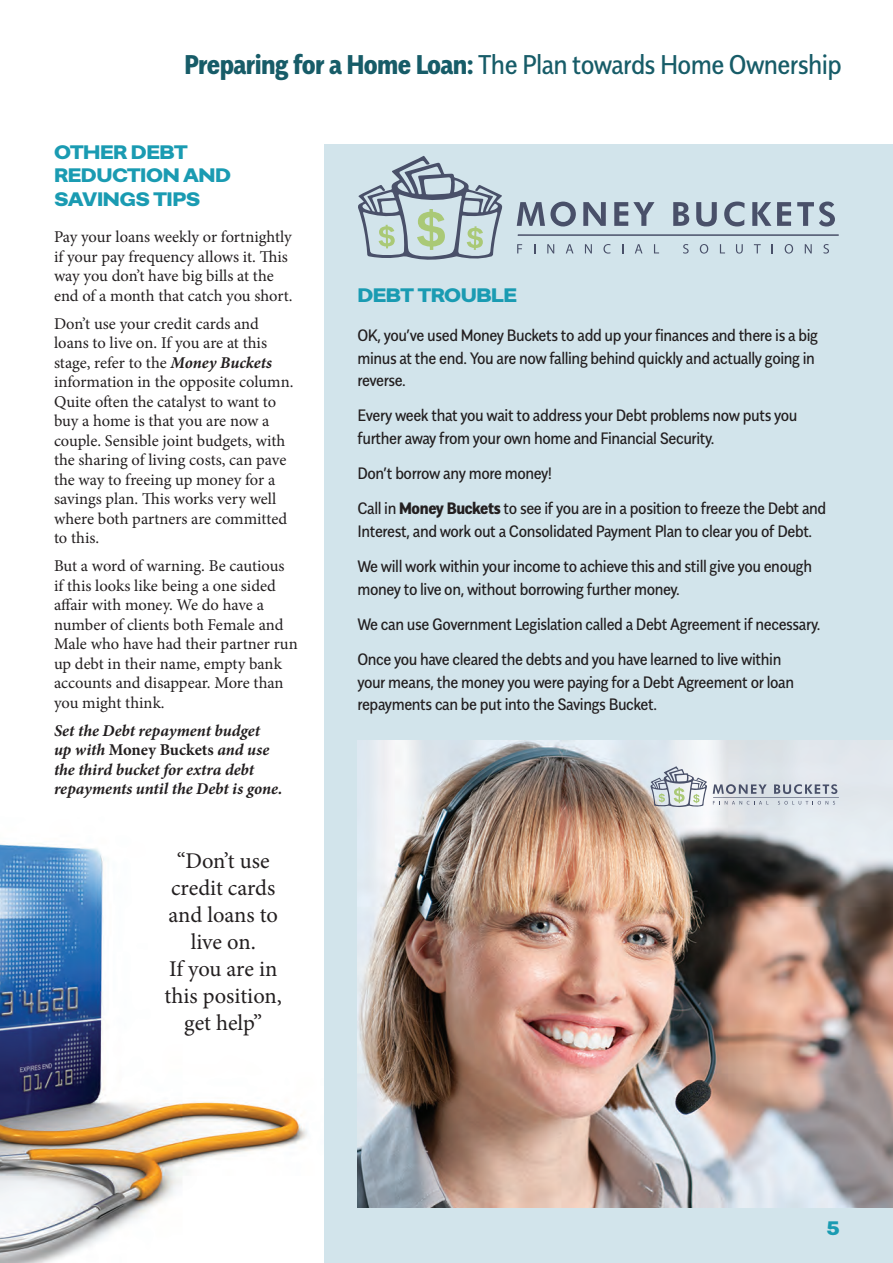
<style>
.page{position:relative;width:893px;height:1263px;background:#fff}
.page>*{position:absolute;margin:0;border:0;box-sizing:border-box;transform-origin:0 0}
.Body{font:27px "Alergia Condensed";letter-spacing:-.025em;color:#175c68}
.Body-2{font:22.5px/27px "Minion Pro";letter-spacing:-.005em;color:#231f20;text-align:center}
.Case_Study_Head{font:900 19.5px/23.4px "Alergia Wide";letter-spacing:-.025em;color:#1a9bb2}
.Case_Study_Body{font:16.5px/22.5px "Alergia Condensed";letter-spacing:-.025em;color:#231f20}
.Body-3{font:16.5px/19.5px "Minion Pro";letter-spacing:-.005em;color:#231f20}
.Body-4{font:italic 700 16.5px/19.5px "Minion Pro";letter-spacing:-.005em;color:#231f20}
.s1{font-weight:700}
.s2{font-weight:700;font-style:italic}
.s3{font-style:normal}
</style>
<div class="page">
<img style="left:0;top:843px;width:308px;height:420px">
<div style="left:324px;top:145px;width:569px;height:1118px;background:#d2e4eb"></div>
<img style="left:357px;top:741px;width:536px;height:466px">
<svg style="left:358px;top:156px;width:144px;height:104px"></svg>
<svg style="left:517px;top:202px;width:59px;height:24px"></svg>
<svg style="left:583px;top:202px;width:23px;height:24px"></svg>
<svg style="left:614px;top:202px;width:40px;height:24px"></svg>
<svg style="left:673px;top:202px;width:16px;height:24px"></svg>
<svg style="left:696px;top:202px;width:21px;height:24px"></svg>
<svg style="left:724px;top:202px;width:21px;height:24px"></svg>
<svg style="left:752px;top:202px;width:19px;height:24px"></svg>
<svg style="left:777px;top:202px;width:14px;height:24px"></svg>
<svg style="left:797px;top:202px;width:38px;height:24px"></svg>
<svg style="left:517px;top:244px;width:5px;height:9px"></svg>
<svg style="left:547px;top:244px;width:7px;height:9px"></svg>
<svg style="left:566px;top:244px;width:7px;height:9px"></svg>
<svg style="left:585px;top:244px;width:7px;height:9px"></svg>
<svg style="left:603px;top:244px;width:7px;height:10px"></svg>
<svg style="left:635px;top:244px;width:7px;height:9px"></svg>
<svg style="left:654px;top:244px;width:5px;height:9px"></svg>
<svg style="left:683px;top:244px;width:6px;height:10px"></svg>
<svg style="left:700px;top:244px;width:8px;height:10px"></svg>
<svg style="left:720px;top:244px;width:5px;height:9px"></svg>
<svg style="left:736px;top:244px;width:7px;height:10px"></svg>
<svg style="left:754px;top:244px;width:7px;height:9px"></svg>
<svg style="left:785px;top:244px;width:8px;height:10px"></svg>
<svg style="left:805px;top:244px;width:7px;height:9px"></svg>
<svg style="left:823px;top:244px;width:6px;height:10px"></svg>
<svg style="left:517px;top:234px;width:322px;height:2px"></svg>
<svg style="left:650px;top:766px;width:57px;height:41px"></svg>
<svg style="left:713px;top:784px;width:126px;height:21px"></svg>
<p class="Body" style="left:184px;top:44px;width:659px"><span class="s1">Preparing for a Home Loan:</span> The Plan towards Home Ownership</p>
<p class="Case_Study_Head" style="left:54px;top:138px;width:179px">OTHER DEBT<br>REDUCTION AND<br>SAVINGS TIPS</p>
<p class="Body-3" style="left:54px;top:227px;width:240px">Pay your loans weekly or fortnightly if your pay frequency allows it. This way you don’t have big bills at the end of a month that catch you short.</p>
<p class="Body-3" style="left:54px;top:314px;width:241px">Don’t use your credit cards and loans to live on. If you are at this stage, refer to the <span class="s2">Money Buckets </span>information in the opposite column.<br>Quite often the catalyst to want to buy a home is that you are now a couple. Sensible joint budgets, with the sharing of living costs, can pave the way to freeing up money for a savings plan. This works very well where both partners are committed to this.</p>
<p class="Body-3" style="left:54px;top:556px;width:245px">But a word of warning. Be cautious if this looks like being a one sided affair with money. We do have a number of clients both Female and<br>Male who have had their partner run up debt in their name, empty bank accounts and disappear. More than you might think.</p>
<p class="Body-4" style="left:54px;top:721px;width:230px">Set the Debt repayment budget<br>up with <span class="s3">Money Buckets</span> and use the third bucket for extra debt repayments until the Debt is gone.</p>
<p class="Body-2" style="left:165px;top:847px;width:119px">“Don’t use credit cards and loans to live on.<br>If you are in this position, get help”</p>
<p class="Case_Study_Head" style="left:357px;top:281px;width:161px">DEBT TROUBLE</p>
<p class="Case_Study_Body" style="left:357px;top:323px;width:462px">OK, you’ve used Money Buckets to add up your finances and there is a big minus at the end. You are now falling behind quickly and actually going in reverse.</p>
<p class="Case_Study_Body" style="left:357px;top:403px;width:442px">Every week that you wait to address your Debt problems now puts you further away from your own home and Financial Security.</p>
<p class="Case_Study_Body" style="left:357px;top:461px;width:196px">Don’t borrow any more money!</p>
<p class="Case_Study_Body" style="left:357px;top:496px;width:470px">Call in <span class="s1">Money Buckets</span> to see if you are in a position to freeze the Debt and<br>Interest, and work out a Consolidated Payment Plan to clear you of Debt.</p>
<p class="Case_Study_Body" style="left:357px;top:554px;width:456px">We will work within your income to achieve this and still give you enough money to live on, without borrowing further money.</p>
<p class="Case_Study_Body" style="left:357px;top:612px;width:464px">We can use Government Legislation called a Debt Agreement if necessary.</p>
<p class="Case_Study_Body" style="left:357px;top:647px;width:438px">Once you have cleared the debts and you have learned to live within your means, the money you were paying for a Debt Agreement or loan repayments can be put into the Savings Bucket.</p>
<p class="Case_Study_Head" style="left:826px;top:1214px;width:15px">5</p>
</div>
